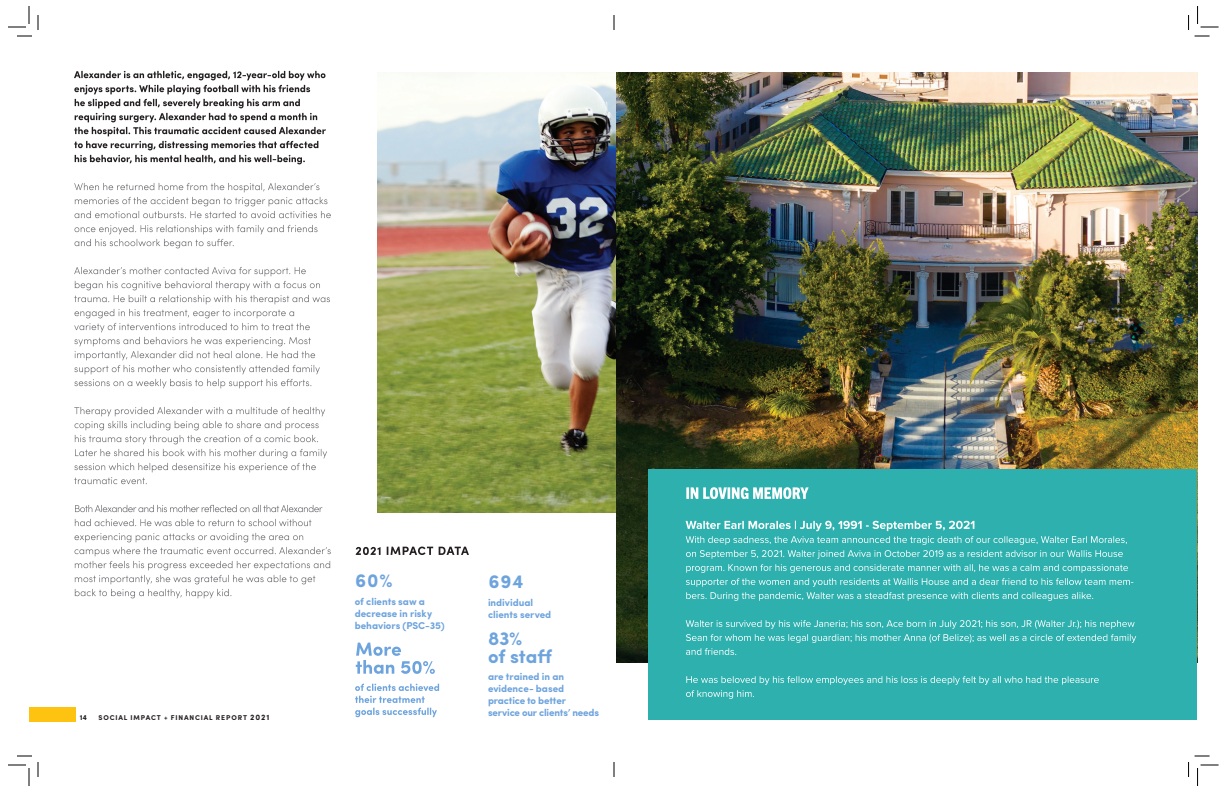
<style>
.page{position:relative;width:1224px;height:792px;background:#fff}
.page>*{position:absolute;margin:0;border:0;box-sizing:border-box;transform-origin:0 0}
.t1{font:700 19px/18px "Sofia Pro";color:#6ea4dd}
.t2{font:700 10px/12px "Sofia Pro";letter-spacing:-.005em;color:#6ea4dd}
.t3{font:700 7.5px "Sofia Pro";color:#231f20}
.t4{font:700 7px "Sofia Pro";letter-spacing:.125em;color:#231f20}
.s1{font-size:8px}
</style>
<div class="page">
<div style="left:29px;top:707px;width:46px;height:14px;background:#fec210"></div>
<img style="left:378px;top:72px;width:238px;height:441px">
<svg style="left:74px;top:533px;width:257px;height:65px"></svg>
<svg style="left:75px;top:519px;width:236px;height:7px"></svg>
<svg style="left:75px;top:505px;width:247px;height:7px"></svg>
<svg style="left:74px;top:407px;width:253px;height:77px"></svg>
<svg style="left:74px;top:267px;width:256px;height:121px"></svg>
<svg style="left:74px;top:225px;width:244px;height:23px"></svg>
<svg style="left:74px;top:183px;width:257px;height:35px"></svg>
<svg style="left:74px;top:71px;width:252px;height:93px"></svg>
<svg style="left:356px;top:643px;width:79px;height:31px"></svg>
<svg style="left:355px;top:684px;width:84px;height:33px"></svg>
<svg style="left:356px;top:547px;width:113px;height:8px"></svg>
<svg style="left:8px;top:6px;width:31px;height:31px"></svg>
<svg style="left:8px;top:755px;width:31px;height:31px"></svg>
<img style="left:616px;top:73px;width:582px;height:589px">
<div style="left:649px;top:469px;width:548px;height:251px;background:#2eb1ae"></div>
<svg style="left:686px;top:676px;width:413px;height:23px"></svg>
<svg style="left:686px;top:620px;width:450px;height:35px"></svg>
<svg style="left:686px;top:521px;width:447px;height:80px"></svg>
<svg style="left:686px;top:487px;width:123px;height:12px"></svg>
<svg style="left:1195px;top:35px;width:15px;height:2px"></svg>
<svg style="left:1195px;top:755px;width:15px;height:2px"></svg>
<svg style="left:1188px;top:15px;width:1px;height:15px"></svg>
<svg style="left:1188px;top:762px;width:1px;height:15px"></svg>
<svg style="left:613px;top:15px;width:2px;height:15px"></svg>
<svg style="left:613px;top:762px;width:2px;height:15px"></svg>
<svg style="left:1197px;top:6px;width:22px;height:22px"></svg>
<svg style="left:1197px;top:764px;width:22px;height:22px"></svg>
<p class="t3" style="left:80px;top:711px;width:9px">14</p>
<p class="t4" style="left:98px;top:712px;width:172px">SOCIAL IMPACT + FINANCIAL REPORT <span class="s1">2021</span></p>
<h1 class="t1" style="left:355px;top:571px;width:39px">60%</h1>
<p class="t2" style="left:355px;top:595px;width:91px">of clients saw a decrease in risky behaviors (PSC-35)</p>
<h1 class="t1" style="left:489px;top:571px;width:37px">694</h1>
<p class="t2" style="left:488px;top:596px;width:65px">individual clients served</p>
<h1 class="t1" style="left:488px;top:628px;width:65px">83%<br>of staff</h1>
<p class="t2" style="left:488px;top:670px;width:113px">are trained in an evidence- based practice to better service our clients’ needs</p>
</div>
